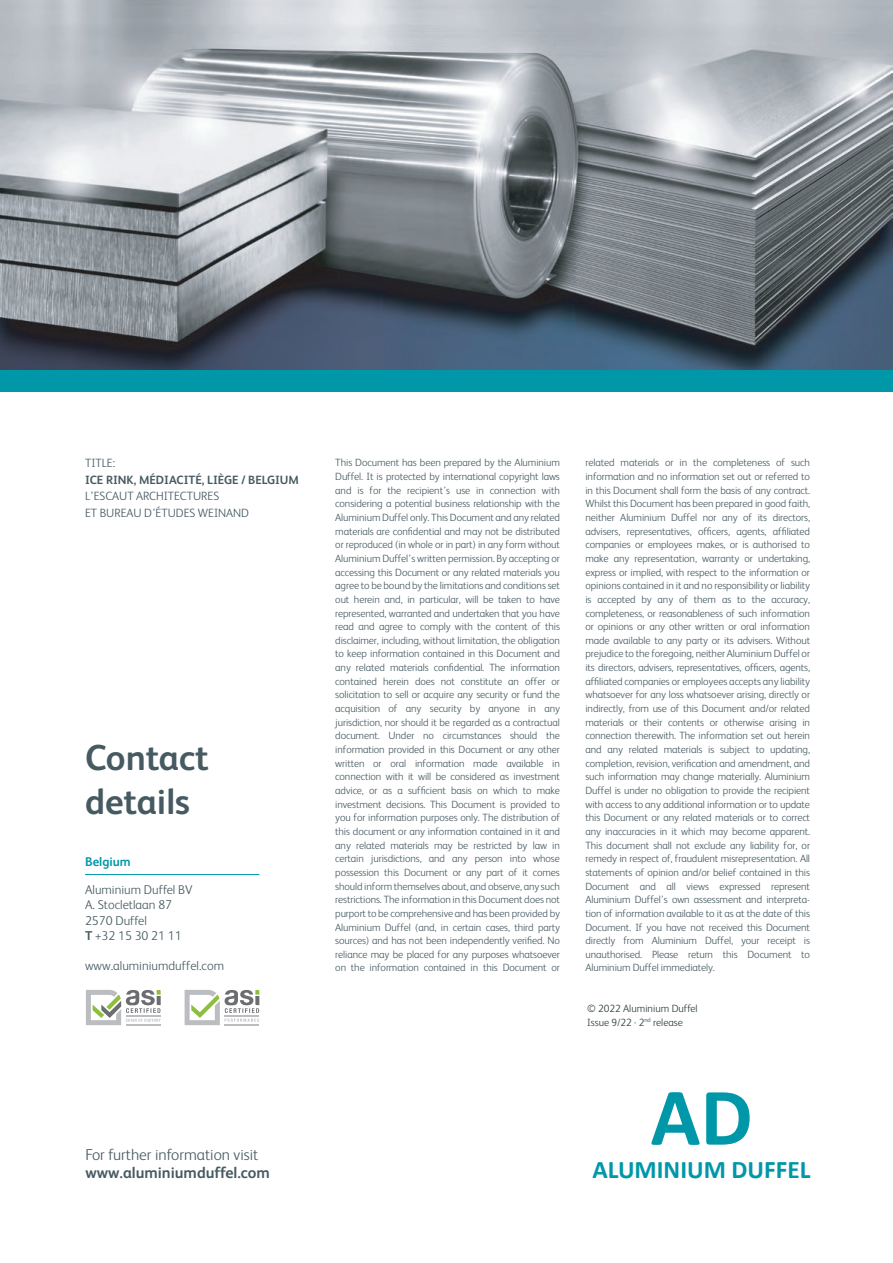
<style>
.page{position:relative;width:893px;height:1263px;background:#fff}
.page>*{position:absolute;margin:0;border:0;box-sizing:border-box;transform-origin:0 0}
.t1{font:700 82.65px "Calibri";color:#0097a8}
.t2{font:700 36px/43.5px "FS Albert";color:#465a61}
.t3{font:700 25.35px "Calibri";color:#0097a8}
.t4{font:300 15.75px "FS Albert";color:#465a61}
.t5{font:700 15.75px "FS Albert";color:#465a61}
.t6{font:300 12.75px/15.3px "FS Albert";color:#465a61}
.t7{font:700 12.75px "FS Albert";color:#0097a8}
.t8{font:300 12px/16.5px "FS Albert";letter-spacing:-.005em;color:#465a61}
.t9{font:700 12px "FS Albert";letter-spacing:-.005em;color:#465a61}
.t10{font:300 10.5px/13.6px "FS Albert";letter-spacing:-.01em;color:#465a61;text-align:justify}
.t11{font:300 10.5px/13.5px "FS Albert";color:#2c3c3d}
.s1{font-weight:700}
</style>
<div class="page">
<img style="left:0;top:0;width:893px;height:370px">
<hr style="left:85px;top:874px;width:174px;height:1px;background:#0097a8">
<div style="left:0;top:370px;width:893px;height:21px;background:#0097a8"></div>
<svg style="left:185px;top:990px;width:74px;height:35px"></svg>
<svg style="left:86px;top:990px;width:75px;height:35px"></svg>
<p class="t8" style="left:85px;top:454px;width:32px">TITLE:</p>
<p class="t9" style="left:85px;top:472px;width:215px">ICE RINK, MÉDIACITÉ, LIÈGE / BELGIUM</p>
<p class="t8" style="left:85px;top:487px;width:165px">L’ESCAUT ARCHITECTURES<br>ET BUREAU D’ÉTUDES WEINAND</p>
<h2 class="t2" style="left:85px;top:735px;width:125px">Contact details</h2>
<p class="t7" style="left:85px;top:853px;width:47px">Belgium</p>
<p class="t6" style="left:85px;top:881px;width:109px">Aluminium Duffel BV<br>A. Stocletlaan 87<br>2570 Duffel<br><span class="s1">T</span> +32 15 30 21 11</p>
<p class="t6" style="left:85px;top:958px;width:140px">www.aluminiumduffel.com</p>
<h3 class="t4" style="left:86px;top:1144px;width:174px">For further information visit</h3>
<h3 class="t5" style="left:86px;top:1162px;width:186px">www.aluminiumduffel.com</h3>
<p class="t10" style="left:335px;top:455px;width:226px">This Document has been prepared by the Aluminium Duffel. It is protected by international copyright laws and is for the recipient’s use in connection with considering a potential business relationship with the Aluminium Duffel only. This Document and any related materials are confidential and may not be distributed or reproduced (in whole or in part) in any form without Aluminium Duffel’s written permission. By accepting or accessing this Document or any related materials you agree to be bound by the limitations and conditions set out herein and, in particular, will be taken to have represented, warranted and undertaken that you have read and agree to comply with the content of this disclaimer, including, without limitation, the obligation to keep information contained in this Document and any related materials confidential. The information contained herein does not constitute an offer or solicitation to sell or acquire any security or fund the acquisition of any security by anyone in any jurisdiction, nor should it be regarded as a contractual document. Under no circumstances should the information provided in this Document or any other written or oral information made available in connection with it will be considered as investment advice, or as a sufficient basis on which to make investment decisions. This Document is provided to you for information purposes only. The distribution of this document or any information contained in it and any related materials may be restricted by law in certain jurisdictions, and any person into whose possession this Document or any part of it comes should inform themselves about, and observe, any such restrictions. The information in this Document does not purport to be comprehensive and has been provided by Aluminium Duffel (and, in certain cases, third party sources) and has not been independently verified. No reliance may be placed for any purposes whatsoever on the information contained in this Document or</p>
<p class="t10" style="left:585px;top:455px;width:226px">related materials or in the completeness of such information and no information set out or referred to in this Document shall form the basis of any contract.<br>Whilst this Document has been prepared in good faith, neither Aluminium Duffel nor any of its directors, advisers, representatives, officers, agents, affiliated companies or employees makes, or is authorised to make any representation, warranty or undertaking, express or implied, with respect to the information or opinions contained in it and no responsibility or liability is accepted by any of them as to the accuracy, completeness, or reasonableness of such information or opinions or any other written or oral information made available to any party or its advisers. Without prejudice to the foregoing, neither Aluminium Duffel or its directors, advisers, representatives, officers, agents, affiliated companies or employees accepts any liability whatsoever for any loss whatsoever arising, directly or indirectly, from use of this Document and/or related materials or their contents or otherwise arising in connection therewith. The information set out herein and any related materials is subject to updating, completion, revision, verification and amendment, and such information may change materially. Aluminium Duffel is under no obligation to provide the recipient with access to any additional information or to update this Document or any related materials or to correct any inaccuracies in it which may become apparent.<br>This document shall not exclude any liability for, or remedy in respect of, fraudulent misrepresentation. All statements of opinion and/or belief contained in this Document and all views expressed represent Aluminium Duffel’s own assessment and interpreta&shy;tion of information available to it as at the date of this Document. If you have not received this Document directly from Aluminium Duffel, your receipt is unauthorised. Please return this Document to Aluminium Duffel immediately.</p>
<p class="t11" style="left:587px;top:1001px;width:112px">© 2022 Aluminium Duffel<br>Issue 9/22 · 2<sup>nd</sup> release</p>
<h1 class="t1" style="left:650px;top:1064px;width:104px">AD</h1>
<h3 class="t3" style="left:592px;top:1154px;width:220px">ALUMINIUM DUFFEL</h3>
</div>
